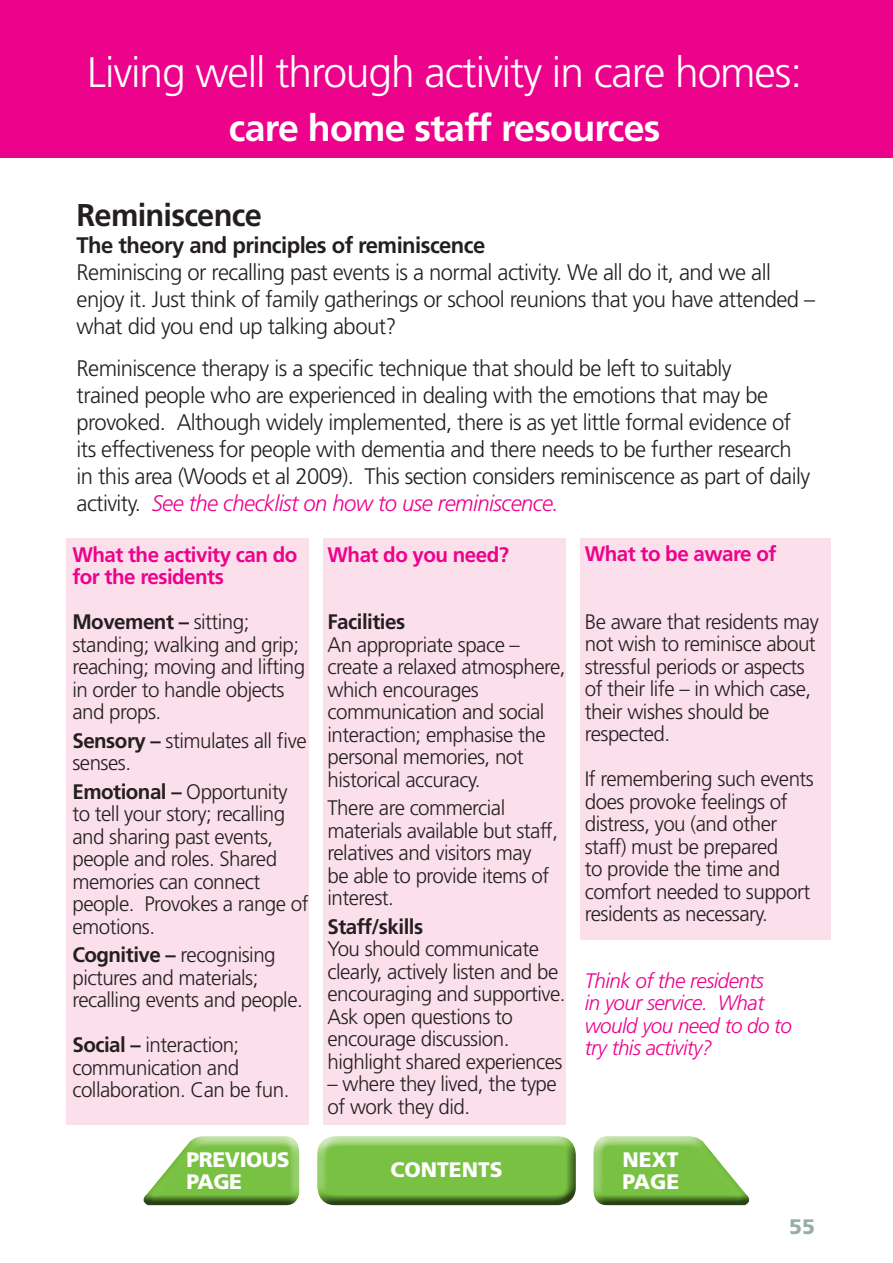
<style>
.page{position:relative;width:893px;height:1263px;background:#fff}
.page>*{position:absolute;margin:0;border:0;box-sizing:border-box;transform-origin:0 0}
.t1{font:300 42.6px "Frutiger";letter-spacing:-.025em;color:#fff}
.t2{font:700 37.5px "Frutiger";letter-spacing:-.02em;color:#fff}
.t3{font:700 31.5px "Frutiger";letter-spacing:-.025em;color:#231f20}
.t4{font:300 22.5px/27px "Frutiger";letter-spacing:-.025em;color:#231f20}
.t5{font:700 22.5px "Frutiger";letter-spacing:-.025em;color:#231f20}
.t6{font:300 21px/22.5px "Frutiger";letter-spacing:-.025em;color:#231f20}
.t7{font:italic 300 21px/22.5px "Frutiger";letter-spacing:-.025em;color:#ed028c}
.t8{font:700 21px/22.5px "Frutiger";letter-spacing:-.025em;color:#ed028c}
.t9{font:700 21px "Frutiger";letter-spacing:-.025em;color:#231f20}
.t10{font:900 21px "Frutiger";color:#fff}
.t11{font:900 21px "Frutiger";letter-spacing:-.02em;color:#fff}
.t12{font:900 21px "Frutiger";color:#96aeaa}
.s1{font-style:italic;color:#ed028c}
.s2{font-weight:700}
</style>
<div class="page">
<div style="left:66px;top:538px;width:242px;height:587px;background:#fbdfeb"></div>
<div style="left:323px;top:538px;width:243px;height:587px;background:#fbdfeb"></div>
<div style="left:580px;top:538px;width:251px;height:402px;background:#fbdfeb"></div>
<div style="left:0;top:0;width:893px;height:157px;background:#ed028c"></div>
<div style="left:316px;top:1125px;width:261px;height:70px;background:#fff;opacity:.75"></div>
<div style="left:316px;top:1139px;width:261px;height:66px;background:#231f20;opacity:.75"></div>
<div style="left:143px;top:1133px;width:158px;height:64px;background:#fff;opacity:.75"></div>
<div style="left:143px;top:1143px;width:158px;height:62px;background:#231f20;opacity:.75"></div>
<div style="left:592px;top:1133px;width:157px;height:64px;background:#fff;opacity:.75"></div>
<div style="left:592px;top:1143px;width:157px;height:62px;background:#231f20;opacity:.75"></div>
<p class="t1" style="left:87px;top:49px;width:716px">Living well through activity in care homes:</p>
<p class="t2" style="left:229px;top:106px;width:433px">care home staff resources</p>
<p class="t3" style="left:77px;top:196px;width:187px">Reminiscence</p>
<p class="t5" style="left:77px;top:232px;width:410px">The theory and principles of reminiscence</p>
<p class="t4" style="left:77px;top:259px;width:740px">Reminiscing or recalling past events is a normal activity. We all do it, and we all enjoy it. Just think of family gatherings or school reunions that you have attended – what did you end up talking about?</p>
<p class="t4" style="left:77px;top:355px;width:735px">Reminiscence therapy is a specific technique that should be left to suitably<br>trained people who are experienced in dealing with the emotions that may be provoked. Although widely implemented, there is as yet little formal evidence of its effectiveness for people with dementia and there needs to be further research in this area (Woods et al 2009). This section considers reminiscence as part of daily activity. <span class="s1">See the checklist on how to use reminiscence.</span></p>
<p class="t8" style="left:72px;top:543px;width:226px">What the activity can do for the residents</p>
<p class="t6" style="left:72px;top:611px;width:234px"><span class="s2">Movement –</span> sitting; standing; walking and grip; reaching; moving and lifting in order to handle objects and props.</p>
<p class="t6" style="left:72px;top:730px;width:236px"><span class="s2">Sensory –</span> stimulates all five senses.</p>
<p class="t6" style="left:72px;top:781px;width:238px"><span class="s2">Emotional –</span> Opportunity to tell your story; recalling and sharing past events, people and roles. Shared memories can connect people. Provokes a range of emotions.</p>
<p class="t6" style="left:72px;top:944px;width:232px"><span class="s2">Cognitive –</span> recognising pictures and materials; recalling events and people.</p>
<p class="t6" style="left:72px;top:1034px;width:219px"><span class="s2">Social –</span> interaction; communication and collaboration. Can be fun.</p>
<p class="t8" style="left:585px;top:543px;width:193px">What to be aware of</p>
<p class="t8" style="left:328px;top:543px;width:183px">What do you need?</p>
<p class="t6" style="left:585px;top:611px;width:235px">Be aware that residents may not wish to reminisce about stressful periods or aspects of their life – in which case, their wishes should be respected.</p>
<p class="t6" style="left:585px;top:768px;width:231px">If remembering such events does provoke feelings of distress, you (and other staff) must be prepared<br>to provide the time and comfort needed to support residents as necessary.</p>
<p class="t9" style="left:328px;top:609px;width:79px">Facilities</p>
<p class="t6" style="left:328px;top:633px;width:240px">An appropriate space – create a relaxed atmosphere, which encourages communication and social interaction; emphasise the personal memories, not historical accuracy.</p>
<p class="t6" style="left:328px;top:797px;width:232px">There are commercial materials available but staff, relatives and visitors may<br>be able to provide items of interest.</p>
<p class="t9" style="left:328px;top:914px;width:97px">Staff/skills</p>
<p class="t6" style="left:328px;top:938px;width:240px">You should communicate clearly, actively listen and be encouraging and supportive.<br>Ask open questions to encourage discussion. highlight shared experiences</p>
<p class="t6" style="left:328px;top:1073px;width:231px">– where they lived, the type of work they did.</p>
<p class="t7" style="left:585px;top:969px;width:209px">Think of the residents<br>in your service. What would you need to do to try this activity?</p>
<p class="t11" style="left:187px;top:1147px;width:105px">PREVIOUS</p>
<p class="t10" style="left:187px;top:1169px;width:57px">PAGE</p>
<p class="t10" style="left:390px;top:1156px;width:114px">CONTENTS</p>
<p class="t10" style="left:623px;top:1147px;width:58px">NEXT</p>
<p class="t10" style="left:623px;top:1169px;width:58px">PAGE</p>
<p class="t12" style="left:789px;top:1214px;width:27px">55</p>
</div>
